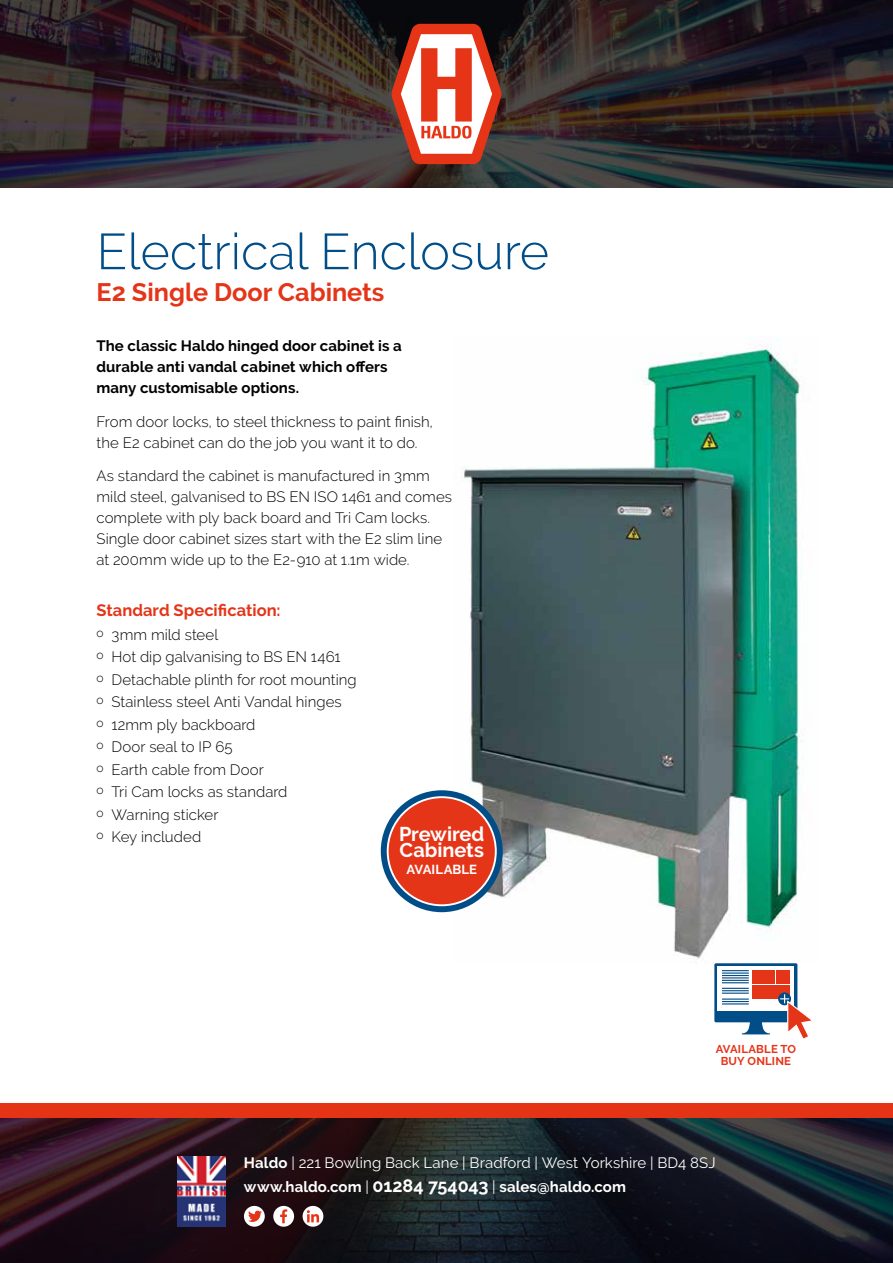
<style>
.page{position:relative;width:893px;height:1263px;background:#fff}
.page>*{position:absolute;margin:0;border:0;box-sizing:border-box;transform-origin:0 0}
.t1{font:300 50.4px "Raleway";color:#004d88}
.t2{font:700 25.2px "Raleway";color:#e53519}
.t3{font:700 19.95px/16.6px "Raleway";letter-spacing:-.005em;color:#fff}
.t4{font:700 16.5px "Raleway";letter-spacing:.005em;color:#e53519}
.t5{font:300 15px/22.5px "Raleway";letter-spacing:.005em;color:#000}
.t6{font:15px/23.9px "Raleway";letter-spacing:.005em;color:#fff}
.t7{font:700 15px/21px "Raleway";letter-spacing:.005em;color:#000}
.t8{font:700 13.05px "Raleway";letter-spacing:.005em;color:#fff}
.t9{font:700 11.4px/12.6px "Raleway";letter-spacing:.015em;color:#e53519;text-align:center}
.s1{font-weight:700}
.s2{font-weight:700;font-size:18px}
</style>
<div class="page">
<img style="left:455px;top:338px;width:350px;height:621px">
<svg style="left:0;top:1117px;width:893px;height:146px;background:#1e1a22"></svg>
<svg style="left:0;top:0;width:893px;height:188px;background:#2f272a"></svg>
<svg style="left:391px;top:24px;width:111px;height:140px"></svg>
<div style="left:0;top:1103px;width:893px;height:14px;background:#e53315"></div>
<div style="left:273px;top:1206px;width:21px;height:21px;background:#fff;border-radius:50%"></div>
<svg style="left:280px;top:1209px;width:7px;height:14px"></svg>
<div style="left:244px;top:1206px;width:21px;height:21px;background:#fff;border-radius:50%"></div>
<svg style="left:248px;top:1211px;width:14px;height:11px"></svg>
<div style="left:303px;top:1206px;width:20px;height:21px;background:#fff;border-radius:50%"></div>
<svg style="left:307px;top:1210px;width:12px;height:12px"></svg>
<img style="left:177px;top:1157px;width:48px;height:70px">
<div style="left:381px;top:790px;width:122px;height:122px;background:#004d88;border-radius:50%"></div>
<svg style="left:387px;top:796px;width:110px;height:110px"></svg>
<div style="left:389px;top:798px;width:106px;height:106px;background:#e53519;border-radius:50%"></div>
<svg style="left:714px;top:963px;width:97px;height:76px"></svg>
<h1 class="t1" style="left:97px;top:222px;width:454px">Electrical Enclosure</h1>
<h2 class="t2" style="left:97px;top:277px;width:289px">E2 Single Door Cabinets</h2>
<p class="t7" style="left:97px;top:335px;width:307px">The classic Haldo hinged door cabinet is a durable anti vandal cabinet which offers many customisable options.</p>
<p class="t5" style="left:97px;top:411px;width:338px;line-height:21px">From door locks, to steel thickness to paint finish, the E2 cabinet can do the job you want it to do.</p>
<p class="t5" style="left:97px;top:466px;width:357px;line-height:21px">As standard the cabinet is manufactured in 3mm mild steel, galvanised to BS EN ISO 1461 and comes complete with ply back board and Tri Cam locks.<br>Single door cabinet sizes start with the E2 slim line at 200mm wide up to the E2-910 at 1.1m wide.</p>
<p class="t4" style="left:97px;top:601px;width:186px">Standard Specification:</p>
<p class="t5" style="left:97px;top:623px;width:262px"><sup>o</sup> 3mm mild steel<br><sup>o</sup> Hot dip galvanising to BS EN 1461<br><sup>o</sup> Detachable plinth for root mounting <sup>o</sup> Stainless steel Anti Vandal hinges<br><sup>o</sup> 12mm ply backboard<br><sup>o</sup> Door seal to IP 65<br><sup>o</sup> Earth cable from Door<br><sup>o</sup> Tri Cam locks as standard<br><sup>o</sup> Warning sticker<br><sup>o</sup> Key included</p>
<h3 class="t3" style="left:399px;top:825px;width:87px">Prewired<br>Cabinets</h3>
<p class="t8" style="left:406px;top:862px;width:72px">AVAILABLE</p>
<p class="t9" style="left:716px;top:1042px;width:82px">AVAILABLE TO<br>BUY ONLINE</p>
<p class="t6" style="left:244px;top:1150px;width:473px"><span class="s1">Haldo</span> | 221 Bowling Back Lane | Bradford | West Yorkshire | BD4 8SJ <span class="s1">www.haldo.com</span> | <span class="s2">01284 754043</span> | <span class="s1">sales@haldo.com</span></p>
</div>
